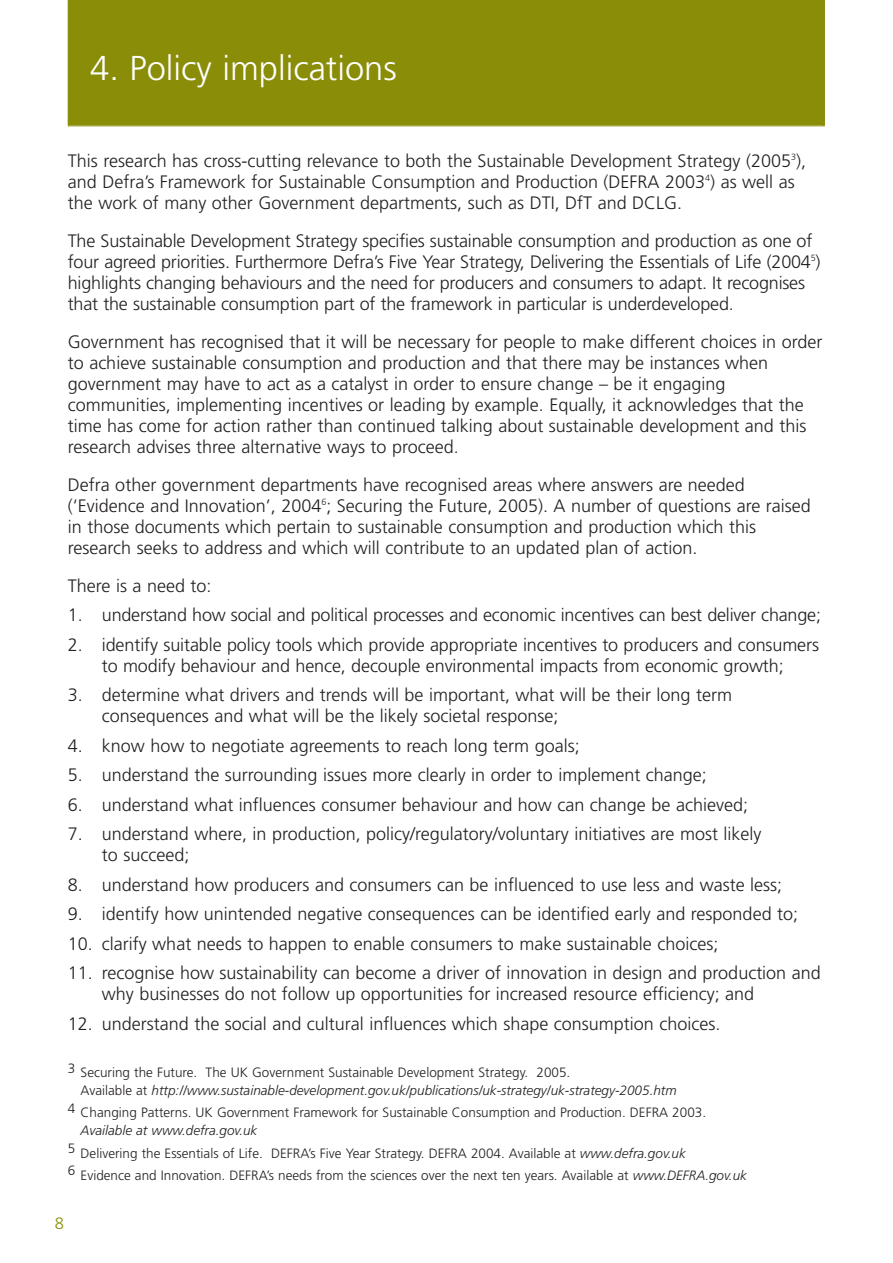
<style>
.page{position:relative;width:893px;height:1263px;background:#fff}
.page>*{position:absolute;margin:0;border:0;box-sizing:border-box;transform-origin:0 0}
.t1{font:300 34.5px "Frutiger";color:#fff}
.t2{font:300 18px/21px "Frutiger";color:#231f20}
.t3{font:300 16.5px "Frutiger";color:#8a8d08}
.t4{font:300 13.5px/22.2px "Frutiger";color:#231f20}
.t5{font:italic 300 13.5px/18px "Frutiger";color:#231f20}
.s1{font-style:normal}
.s2{font-style:italic}
</style>
<div class="page">
<div style="left:68px;top:0;width:757px;height:125px;background:#8a8d08"></div>
<h1 class="t1" style="left:90px;top:55px;width:308px">4. Policy implications</h1>
<p class="t2" style="left:68px;top:151px;width:740px">This research has cross-cutting relevance to both the Sustainable Development Strategy (2005<sup>3</sup>), and Defra’s Framework for Sustainable Consumption and Production (DEFRA 2003<sup>4</sup>) as well as the work of many other Government departments, such as DTI, DfT and DCLG.</p>
<p class="t2" style="left:68px;top:231px;width:754px">The Sustainable Development Strategy specifies sustainable consumption and production as one of four agreed priorities. Furthermore Defra’s Five Year Strategy, Delivering the Essentials of Life (2004<sup>5</sup>) highlights changing behaviours and the need for producers and consumers to adapt. It recognises that the sustainable consumption part of the framework in particular is underdeveloped.</p>
<p class="t2" style="left:68px;top:332px;width:756px">Government has recognised that it will be necessary for people to make different choices in order to achieve sustainable consumption and production and that there may be instances when government may have to act as a catalyst in order to ensure change – be it engaging communities, implementing incentives or leading by example. Equally, it acknowledges that the time has come for action rather than continued talking about sustainable development and this research advises three alternative ways to proceed.</p>
<p class="t2" style="left:68px;top:475px;width:744px">Defra other government departments have recognised areas where answers are needed (‘Evidence and Innovation’, 2004<sup>6</sup>; Securing the Future, 2005). A number of questions are raised in those documents which pertain to sustainable consumption and production which this research seeks to address and which will contribute to an updated plan of action.</p>
<p class="t2" style="left:68px;top:576px;width:145px">There is a need to:</p>
<p class="t2" style="left:68px;top:606px;width:755px">1. understand how social and political processes and economic incentives can best deliver change;</p>
<p class="t2" style="left:68px;top:635px;width:753px;text-align:center">2. identify suitable policy tools which provide appropriate incentives to producers and consumers to modify behaviour and hence, decouple environmental impacts from economic growth;</p>
<p class="t2" style="left:102px;top:686px;width:632px;text-indent:-34px">3. determine what drivers and trends will be important, what will be their long term consequences and what will be the likely societal response;</p>
<p class="t2" style="left:68px;top:736px;width:513px">4. know how to negotiate agreements to reach long term goals;</p>
<p class="t2" style="left:68px;top:766px;width:641px">5. understand the surrounding issues more clearly in order to implement change;</p>
<p class="t2" style="left:68px;top:795px;width:682px">6. understand what influences consumer behaviour and how can change be achieved;</p>
<p class="t2" style="left:102px;top:825px;width:661px;text-indent:-34px">7. understand where, in production, policy/regulatory/voluntary initiatives are most likely to succeed;</p>
<p class="t2" style="left:68px;top:875px;width:716px">8. understand how producers and consumers can be influenced to use less and waste less;</p>
<p class="t2" style="left:68px;top:905px;width:732px">9. identify how unintended negative consequences can be identified early and responded to;</p>
<p class="t2" style="left:68px;top:934px;width:652px">10. clarify what needs to happen to enable consumers to make sustainable choices;</p>
<p class="t2" style="left:102px;top:964px;width:720px;text-indent:-34px">11. recognise how sustainability can become a driver of innovation in design and production and why businesses do not follow up opportunities for increased resource efficiency; and</p>
<p class="t2" style="left:68px;top:1014px;width:654px">12. understand the social and cultural influences which shape consumption choices.</p>
<p class="t5" style="left:81px;top:1064px;width:597px;text-indent:-13px"><sup>3</sup> <span class="s1">Securing the Future. The UK Government Sustainable Development Strategy. 2005.<br>Available at</span> http://www.sustainable-development.gov.uk/publications/uk-strategy/uk-strategy-2005.htm</p>
<p class="t4" style="left:68px;top:1103px;width:640px">4 Changing Patterns. UK Government Framework for Sustainable Consumption and Production. DEFRA 2003.</p>
<p class="t4" style="left:68px;top:1121px;width:680px;text-indent:13px"><span class="s2">Available at www.defra.gov.uk<br></span>5 Delivering the Essentials of Life. DEFRA’s Five Year Strategy. DEFRA 2004. Available at <span class="s2">www.defra.gov.uk<br></span>6 Evidence and Innovation. DEFRA’s needs from the sciences over the next ten years. Available at <span class="s2">www.DEFRA.gov.uk</span></p>
<p class="t3" style="left:55px;top:1217px;width:11px">8</p>
</div>
